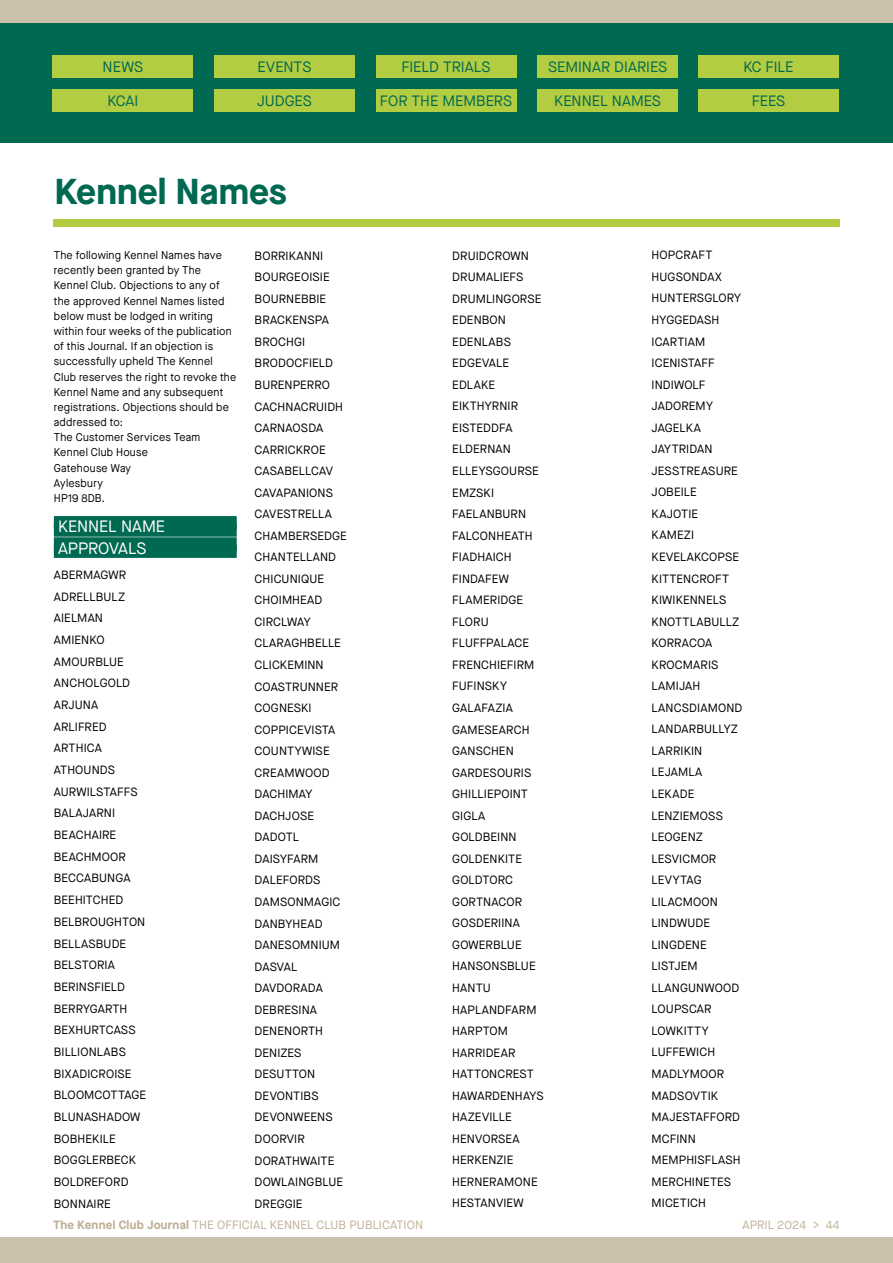
<style>
.page{position:relative;width:893px;height:1263px;background:#fff}
.page>*{position:absolute;margin:0;border:0;box-sizing:border-box;transform-origin:0 0}
.t1{font:700 36px "Maison Neue";color:#006951}
.t2{font:16.5px/21.1px "Maison Neue";letter-spacing:-.005em;color:#fff}
.t3{font:15px "Maison Neue";color:#006951}
.t4{font:12px/21.6px "Maison Neue";letter-spacing:.01em;color:#000}
.t5{font:12px "Maison Neue";letter-spacing:.01em;color:#bfb197}
.t6{font:11.25px/15.1px "Maison Neue";letter-spacing:.025em;color:#000;scale:.96 1}
.s1{font-weight:700}
</style>
<div class="page">
<div style="left:0;top:1238px;width:893px;height:25px;background:#cbc0ab"></div>
<div style="left:0;top:0;width:893px;height:84px;background:#cbc0ab"></div>
<div style="left:0;top:23px;width:893px;height:119px;background:#006951"></div>
<div style="left:53px;top:55px;width:140px;height:23px;background:#b3cd43"></div>
<div style="left:53px;top:89px;width:140px;height:23px;background:#b3cd43"></div>
<div style="left:214px;top:89px;width:141px;height:23px;background:#b3cd43"></div>
<div style="left:214px;top:55px;width:141px;height:23px;background:#b3cd43"></div>
<div style="left:376px;top:89px;width:140px;height:23px;background:#b3cd43"></div>
<div style="left:376px;top:55px;width:140px;height:23px;background:#b3cd43"></div>
<div style="left:537px;top:55px;width:141px;height:23px;background:#b3cd43"></div>
<div style="left:537px;top:89px;width:141px;height:23px;background:#b3cd43"></div>
<div style="left:698px;top:55px;width:141px;height:23px;background:#b3cd43"></div>
<div style="left:698px;top:89px;width:141px;height:23px;background:#b3cd43"></div>
<div style="left:53px;top:219px;width:787px;height:7px;background:#b3cd43"></div>
<div style="left:54px;top:516px;width:183px;height:14px;background:#006951"></div>
<div style="left:54px;top:523px;width:183px;height:14px;background:#006951"></div>
<div style="left:54px;top:537px;width:183px;height:14px;background:#006951"></div>
<div style="left:54px;top:544px;width:183px;height:14px;background:#006951"></div>
<p class="t3" style="left:103px;top:57px;width:42px">NEWS</p>
<p class="t3" style="left:107px;top:91px;width:33px">KCAI</p>
<p class="t3" style="left:257px;top:91px;width:56px">JUDGES</p>
<p class="t3" style="left:257px;top:57px;width:55px">EVENTS</p>
<h1 class="t1" style="left:55px;top:165px;width:234px">Kennel Names</h1>
<p class="t3" style="left:401px;top:57px;width:91px">FIELD TRIALS</p>
<p class="t3" style="left:548px;top:57px;width:121px">SEMINAR DIARIES</p>
<p class="t3" style="left:554px;top:91px;width:108px">KENNEL NAMES</p>
<p class="t3" style="left:380px;top:91px;width:134px">FOR THE MEMBERS</p>
<p class="t3" style="left:743px;top:57px;width:52px">KC FILE</p>
<p class="t3" style="left:752px;top:91px;width:35px">FEES</p>
<p class="t6" style="left:54px;top:247px;width:192px">The following Kennel Names have recently been granted by The<br>Kennel Club. Objections to any of the approved Kennel Names listed below must be lodged in writing within four weeks of the publication of this Journal. If an objection is successfully upheld The Kennel<br>Club reserves the right to revoke the<br>Kennel Name and any subsequent registrations. Objections should be addressed to:<br>The Customer Services Team<br>Kennel Club House<br>Gatehouse Way<br>Aylesbury<br>HP19 8DB.</p>
<h2 class="t2" style="left:58px;top:516px;width:109px">KENNEL NAME<br>APPROVALS</h2>
<p class="t4" style="left:54px;top:564px;width:94px">ABERMAGWR<br>ADRELLBULZ<br>AIELMAN<br>AMIENKO<br>AMOURBLUE<br>ANCHOLGOLD<br>ARJUNA<br>ARLIFRED<br>ARTHICA<br>ATHOUNDS<br>AURWILSTAFFS<br>BALAJARNI<br>BEACHAIRE<br>BEACHMOOR<br>BECCABUNGA<br>BEEHITCHED<br>BELBROUGHTON<br>BELLASBUDE<br>BELSTORIA<br>BERINSFIELD<br>BERRYGARTH<br>BEXHURTCASS<br>BILLIONLABS<br>BIXADICROISE<br>BLOOMCOTTAGE<br>BLUNASHADOW<br>BOBHEKILE<br>BOGGLERBECK<br>BOLDREFORD<br>BONNAIRE</p>
<p class="t4" style="left:255px;top:245px;width:94px">BORRIKANNI<br>BOURGEOISIE<br>BOURNEBBIE<br>BRACKENSPA<br>BROCHGI<br>BRODOCFIELD<br>BURENPERRO<br>CACHNACRUIDH<br>CARNAOSDA<br>CARRICKROE<br>CASABELLCAV<br>CAVAPANIONS<br>CAVESTRELLA<br>CHAMBERSEDGE<br>CHANTELLAND<br>CHICUNIQUE<br>CHOIMHEAD<br>CIRCLWAY<br>CLARAGHBELLE<br>CLICKEMINN<br>COASTRUNNER<br>COGNESKI<br>COPPICEVISTA<br>COUNTYWISE<br>CREAMWOOD<br>DACHIMAY<br>DACHJOSE<br>DADOTL<br>DAISYFARM<br>DALEFORDS<br>DAMSONMAGIC<br>DANBYHEAD<br>DANESOMNIUM<br>DASVAL<br>DAVDORADA<br>DEBRESINA<br>DENENORTH<br>DENIZES<br>DESUTTON<br>DEVONTIBS<br>DEVONWEENS<br>DOORVIR<br>DORATHWAITE<br>DOWLAINGBLUE<br>DREGGIE</p>
<p class="t4" style="left:452px;top:244px;width:93px">DRUIDCROWN<br>DRUMALIEFS<br>DRUMLINGORSE<br>EDENBON<br>EDENLABS<br>EDGEVALE<br>EDLAKE<br>EIKTHYRNIR<br>EISTEDDFA<br>ELDERNAN<br>ELLEYSGOURSE<br>EMZSKI<br>FAELANBURN<br>FALCONHEATH<br>FIADHAICH<br>FINDAFEW<br>FLAMERIDGE<br>FLORU<br>FLUFFPALACE<br>FRENCHIEFIRM<br>FUFINSKY<br>GALAFAZIA<br>GAMESEARCH<br>GANSCHEN<br>GARDESOURIS<br>GHILLIEPOINT<br>GIGLA<br>GOLDBEINN<br>GOLDENKITE<br>GOLDTORC<br>GORTNACOR<br>GOSDERIINA<br>GOWERBLUE<br>HANSONSBLUE<br>HANTU<br>HAPLANDFARM<br>HARPTOM<br>HARRIDEAR<br>HATTONCREST<br>HAWARDENHAYS<br>HAZEVILLE<br>HENVORSEA<br>HERKENZIE<br>HERNERAMONE<br>HESTANVIEW</p>
<p class="t4" style="left:652px;top:244px;width:92px">HOPCRAFT<br>HUGSONDAX<br>HUNTERSGLORY<br>HYGGEDASH<br>ICARTIAM<br>ICENISTAFF<br>INDIWOLF<br>JADOREMY<br>JAGELKA<br>JAYTRIDAN<br>JESSTREASURE<br>JOBEILE<br>KAJOTIE<br>KAMEZI<br>KEVELAKCOPSE<br>KITTENCROFT<br>KIWIKENNELS<br>KNOTTLABULLZ<br>KORRACOA<br>KROCMARIS<br>LAMIJAH<br>LANCSDIAMOND<br>LANDARBULLYZ<br>LARRIKIN<br>LEJAMLA<br>LEKADE<br>LENZIEMOSS<br>LEOGENZ<br>LESVICMOR<br>LEVYTAG<br>LILACMOON<br>LINDWUDE<br>LINGDENE<br>LISTJEM<br>LLANGUNWOOD<br>LOUPSCAR<br>LOWKITTY<br>LUFFEWICH<br>MADLYMOOR<br>MADSOVTIK<br>MAJESTAFFORD<br>MCFINN<br>MEMPHISFLASH<br>MERCHINETES<br>MICETICH</p>
<p class="t5" style="left:53px;top:1217px;width:372px"><span class="s1">The Kennel Club Journal</span> THE OFFICIAL KENNEL CLUB PUBLICATION</p>
<p class="t5" style="left:742px;top:1217px;width:99px">APRIL 2024 &gt; 44</p>
</div>
